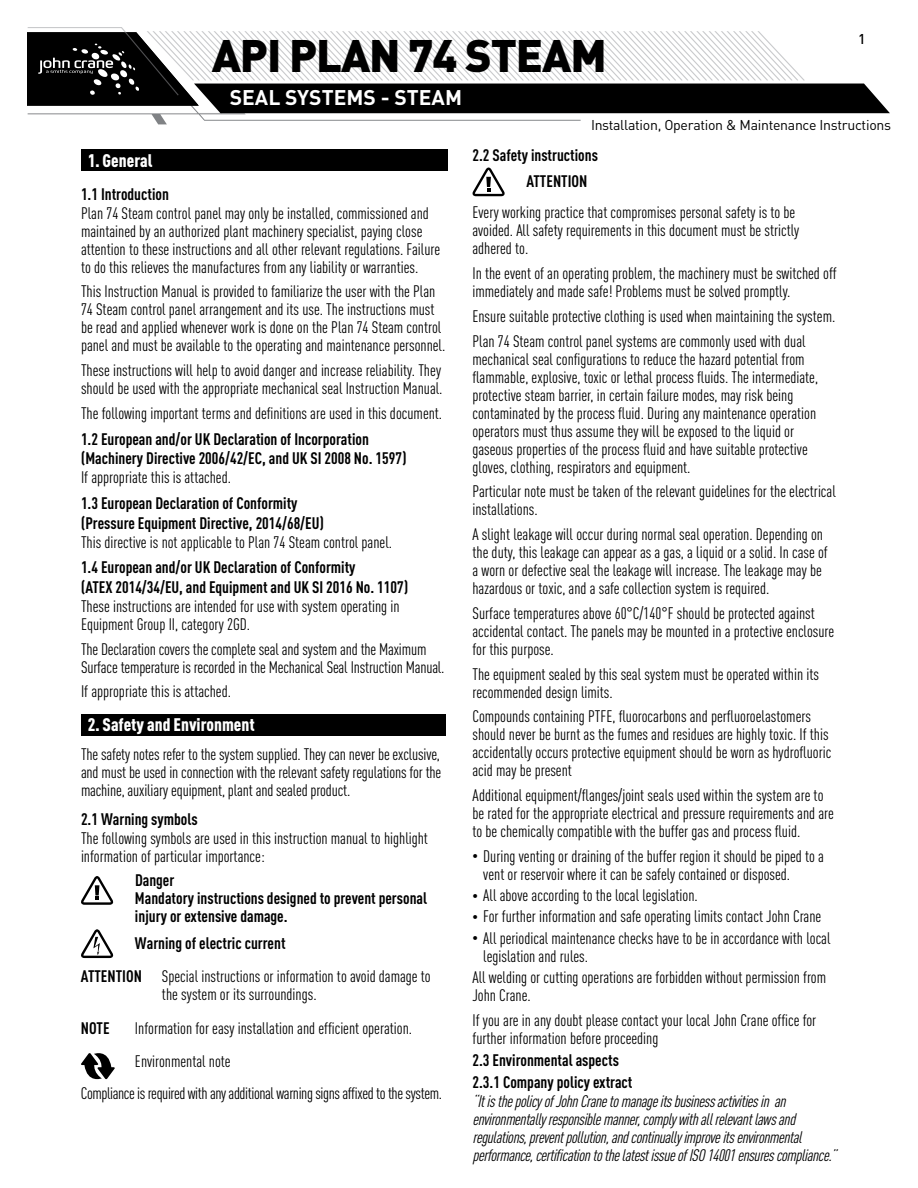
<style>
.page{position:relative;width:918px;height:1188px;background:#fff}
.page>*{position:absolute;margin:0;border:0;box-sizing:border-box;transform-origin:0 0}
.t1{font:900 45px "DIN";letter-spacing:-.025em;color:#000}
.t2{font:700 21px "DIN";color:#fff}
.t3{font:900 condensed 18px "DINOT";color:#fff}
.t4{font:condensed 16.5px/18px "DIN Pro";color:#000}
.t5{font:700 condensed 16.5px/19.8px "DIN Pro";color:#000}
.t6{font:italic condensed 16.5px/18px "DIN Pro";color:#000}
.t7{font:condensed 16.5px "DIN Pro";letter-spacing:-.025em;color:#000}
.t8{font:14.1px "DIN";letter-spacing:-.02em;color:#000}
.t9{font:500 14.1px "DIN";color:#000}
.s1{font-weight:700}
.s2{font-size:12px}
</style>
<div class="page">
<svg style="left:27px;top:27px;width:863px;height:97px"></svg>
<div style="left:81px;top:149px;width:366px;height:22px;background:#000"></div>
<div style="left:81px;top:714px;width:365px;height:22px;background:#000"></div>
<svg style="left:81px;top:876px;width:33px;height:29px"></svg>
<svg style="left:81px;top:929px;width:33px;height:29px"></svg>
<svg style="left:81px;top:1053px;width:34px;height:26px"></svg>
<svg style="left:472px;top:168px;width:33px;height:28px"></svg>
<h1 class="t1" style="left:212px;top:26px;width:397px">API PLAN 74 STEAM</h1>
<p class="t2" style="left:230px;top:83px;width:234px">SEAL SYSTEMS - STEAM</p>
<p class="t9" style="left:858px;top:29px;width:9px">1</p>
<p class="t3" style="left:88px;top:146px;width:66px">1. General</p>
<p class="t5" style="left:81px;top:184px;width:89px">1.1 Introduction</p>
<p class="t4" style="left:81px;top:204px;width:361px">Plan 74 Steam control panel may only be installed, commissioned and maintained by an authorized plant machinery specialist, paying close attention to these instructions and all other relevant regulations. Failure to do this relieves the manufactures from any liability or warranties.</p>
<p class="t4" style="left:81px;top:282px;width:366px">This Instruction Manual is provided to familiarize the user with the Plan 74 Steam control panel arrangement and its use. The instructions must be read and applied whenever work is done on the Plan 74 Steam control panel and must be available to the operating and maintenance personnel.</p>
<p class="t4" style="left:81px;top:361px;width:363px">These instructions will help to avoid danger and increase reliability. They should be used with the appropriate mechanical seal Instruction Manual.</p>
<p class="t4" style="left:81px;top:404px;width:363px">The following important terms and definitions are used in this document.</p>
<p class="t5" style="left:81px;top:429px;width:327px">1.2 European and/or UK Declaration of Incorporation (Machinery Directive 2006/42/EC, and UK SI 2008 No. 1597)</p>
<p class="t4" style="left:81px;top:468px;width:152px">If appropriate this is attached.</p>
<p class="t5" style="left:81px;top:493px;width:244px">1.3 European Declaration of Conformity (Pressure Equipment Directive, 2014/68/EU)</p>
<p class="t4" style="left:81px;top:533px;width:313px">This directive is not applicable to Plan 74 Steam control panel.</p>
<p class="t5" style="left:81px;top:557px;width:329px">1.4 European and/or UK Declaration of Conformity<br>(ATEX 2014/34/EU, and Equipment and UK SI 2016 No. 1107)</p>
<p class="t4" style="left:81px;top:597px;width:320px">These instructions are intended for use with system operating in<br>Equipment Group II, category 2GD.</p>
<p class="t4" style="left:81px;top:640px;width:365px">The Declaration covers the complete seal and system and the Maximum<br>Surface temperature is recorded in the Mechanical Seal Instruction Manual.</p>
<p class="t4" style="left:81px;top:683px;width:152px">If appropriate this is attached.</p>
<p class="t3" style="left:88px;top:711px;width:168px">2. Safety and Environment</p>
<p class="t4" style="left:81px;top:746px;width:362px;text-align:justify">The safety notes refer to the system supplied. They can never be exclusive, and must be used in connection with the relevant safety regulations for the machine, auxiliary equipment, plant and sealed product.</p>
<p class="t5" style="left:81px;top:809px;width:118px">2.1 Warning symbols</p>
<p class="t4" style="left:81px;top:829px;width:349px">The following symbols are used in this instruction manual to highlight information of particular importance:</p>
<p class="t5" style="left:135px;top:871px;width:294px;line-height:18px">Danger<br>Mandatory instructions designed to prevent personal injury or extensive damage.</p>
<p class="t4" style="left:81px;top:926px;width:351px;line-height:33.5px;text-indent:54px"><span class="s1">Warning of electric current<br>ATTENTION</span> Special instructions or information to avoid damage to</p>
<p class="t4" style="left:162px;top:986px;width:156px">the system or its surroundings.</p>
<p class="t5" style="left:81px;top:1018px;width:30px">NOTE</p>
<p class="t4" style="left:135px;top:1011px;width:279px;line-height:33.5px">Information for easy installation and efficient operation.<br>Environmental note</p>
<p class="t7" style="left:81px;top:1083px;width:362px">Compliance is required with any additional warning signs affixed to the system.</p>
<p class="t8" style="left:591px;top:117px;width:302px">Installation, Operation &amp; Maintenance Instructions</p>
<p class="t5" style="left:526px;top:142px;width:73px;line-height:25.5px;text-indent:-54px">2.2 Safety instructions<br>ATTENTION</p>
<p class="t4" style="left:472px;top:203px;width:328px">Every working practice that compromises personal safety is to be avoided. All safety requirements in this document must be strictly adhered to.</p>
<p class="t4" style="left:472px;top:264px;width:366px">In the event of an operating problem, the machinery must be switched off immediately and made safe! Problems must be solved promptly.</p>
<p class="t4" style="left:472px;top:303px;width:364px;line-height:24.8px">Ensure suitable protective clothing is used when maintaining the system.<br>Plan 74 Steam control panel systems are commonly used with dual</p>
<p class="t4" style="left:472px;top:350px;width:347px">mechanical seal configurations to reduce the hazard potential from flammable, explosive, toxic or lethal process fluids. The intermediate, protective steam barrier, in certain failure modes, may risk being contaminated by the process fluid. During any maintenance operation operators must thus assume they will be exposed to the liquid or gaseous properties of the process fluid and have suitable protective gloves, clothing, respirators and equipment.</p>
<p class="t4" style="left:472px;top:482px;width:365px">Particular note must be taken of the relevant guidelines for the electrical installations.</p>
<p class="t4" style="left:472px;top:525px;width:357px">A slight leakage will occur during normal seal operation. Depending on the duty, this leakage can appear as a gas, a liquid or a solid. In case of a worn or defective seal the leakage will increase. The leakage may be hazardous or toxic, and a safe collection system is required.</p>
<p class="t4" style="left:472px;top:604px;width:363px">Surface temperatures above 60°C/140°F should be protected against accidental contact. The panels may be mounted in a protective enclosure for this purpose.</p>
<p class="t4" style="left:472px;top:665px;width:348px">The equipment sealed by this seal system must be operated within its recommended design limits.</p>
<p class="t4" style="left:472px;top:707px;width:360px">Compounds containing PTFE, fluorocarbons and perfluoroelastomers should never be burnt as the fumes and residues are highly toxic. If this accidentally occurs protective equipment should be worn as hydrofluoric acid may be present</p>
<p class="t4" style="left:472px;top:786px;width:363px">Additional equipment/flanges/joint seals used within the system are to be rated for the appropriate electrical and pressure requirements and are to be chemically compatible with the buffer gas and process fluid.</p>
<p class="t4" style="left:483px;top:847px;width:342px;text-indent:-11px"><span class="s2">•</span> During venting or draining of the buffer region it should be piped to a vent or reservoir where it can be safely contained or disposed.</p>
<p class="t4" style="left:472px;top:886px;width:227px"><span class="s2">•</span> All above according to the local legislation.</p>
<p class="t4" style="left:472px;top:908px;width:350px"><span class="s2">•</span> For further information and safe operating limits contact John Crane</p>
<p class="t4" style="left:483px;top:929px;width:349px;text-indent:-11px"><span class="s2">•</span> All periodical maintenance checks have to be in accordance with local legislation and rules.</p>
<p class="t4" style="left:472px;top:968px;width:355px">All welding or cutting operations are forbidden without permission from<br>John Crane.</p>
<p class="t4" style="left:472px;top:1011px;width:345px">If you are in any doubt please contact your local John Crane office for further information before proceeding</p>
<p class="t5" style="left:472px;top:1048px;width:162px;line-height:22.5px">2.3 Environmental aspects<br>2.3.1 Company policy extract</p>
<p class="t6" style="left:472px;top:1092px;width:370px">“Itisthepolicy ofJohnCranetomanageitsbusinessactivitiesin an environmentally responsiblemanner,comply withallrelevantlawsand regulations,preventpollution,andcontinually improveitsenvironmental performance,certificationtothelatestissueofISO14001ensurescompliance.”</p>
</div>
